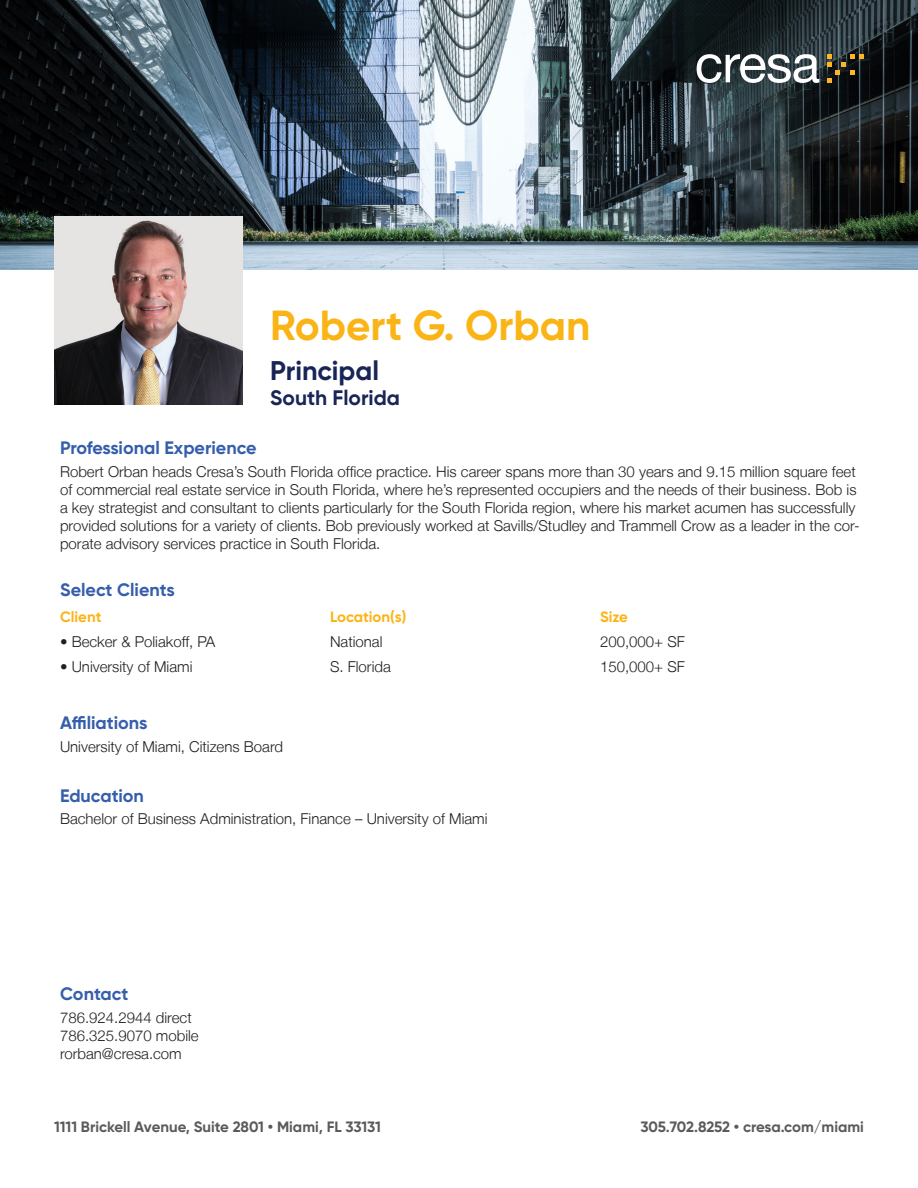
<style>
.page{position:relative;width:918px;height:1188px;background:#fff}
.page>*{position:absolute;margin:0;border:0;box-sizing:border-box;transform-origin:0 0}
.t1{font:700 42px "Gilroy";color:#fbb416}
.t2{font:700 27px "Gilroy";color:#1a2557}
.t3{font:700 21px "Gilroy";color:#1a2557}
.t4{font:700 18px "Gilroy";color:#355eab}
.t5{font:300 15px/18px "Helvetica Neue LT";color:#231f20}
.t6{font:700 15px "Gilroy";color:#595a59}
.t7{font:700 15px "Gilroy";color:#fbb416}
</style>
<div class="page">
<img style="left:0;top:0;width:918px;height:270px">
<img style="left:54px;top:216px;width:189px;height:189px">
<svg style="left:697px;top:54px;width:122px;height:29px"></svg>
<svg style="left:827px;top:54px;width:37px;height:29px"></svg>
<p class="t1" style="left:270px;top:299px;width:322px">Robert G. Orban</p>
<p class="t2" style="left:270px;top:354px;width:110px">Principal</p>
<p class="t3" style="left:270px;top:385px;width:131px">South Florida</p>
<p class="t4" style="left:60px;top:437px;width:198px">Professional Experience</p>
<p class="t5" style="left:60px;top:462px;width:801px">Robert Orban heads Cresa’s South Florida office practice. His career spans more than 30 years and 9.15 million square feet of commercial real estate service in South Florida, where he’s represented occupiers and the needs of their business. Bob is a key strategist and consultant to clients particularly for the South Florida region, where his market acumen has successfully provided solutions for a variety of clients. Bob previously worked at Savills/Studley and Trammell Crow as a leader in the cor&shy;porate advisory services practice in South Florida.</p>
<p class="t4" style="left:60px;top:578px;width:116px">Select Clients</p>
<p class="t7" style="left:60px;top:607px;width:43px">Client</p>
<p class="t7" style="left:330px;top:607px;width:78px">Location(s)</p>
<p class="t7" style="left:600px;top:607px;width:29px">Size</p>
<p class="t5" style="left:60px;top:633px;width:157px">• Becker &amp; Poliakoff, PA</p>
<p class="t5" style="left:330px;top:633px;width:54px">National</p>
<p class="t5" style="left:600px;top:633px;width:86px">200,000+ SF</p>
<p class="t5" style="left:60px;top:658px;width:134px">• University of Miami</p>
<p class="t5" style="left:330px;top:658px;width:62px">S. Florida</p>
<p class="t5" style="left:600px;top:658px;width:86px">150,000+ SF</p>
<p class="t4" style="left:60px;top:712px;width:89px">Affiliations</p>
<p class="t5" style="left:60px;top:737px;width:225px">University of Miami, Citizens Board</p>
<p class="t4" style="left:60px;top:784px;width:86px">Education</p>
<p class="t5" style="left:60px;top:810px;width:429px">Bachelor of Business Administration, Finance – University of Miami</p>
<p class="t4" style="left:60px;top:983px;width:70px">Contact</p>
<p class="t5" style="left:60px;top:1008px;width:133px">786.924.2944 direct</p>
<p class="t5" style="left:60px;top:1026px;width:140px">786.325.9070 mobile</p>
<p class="t5" style="left:60px;top:1044px;width:123px">rorban@cresa.com</p>
<p class="t6" style="left:54px;top:1118px;width:328px">1111 Brickell Avenue, Suite 2801 • Miami, FL 33131</p>
<p class="t6" style="left:640px;top:1118px;width:225px">305.702.8252 • cresa.com/miami</p>
</div>
